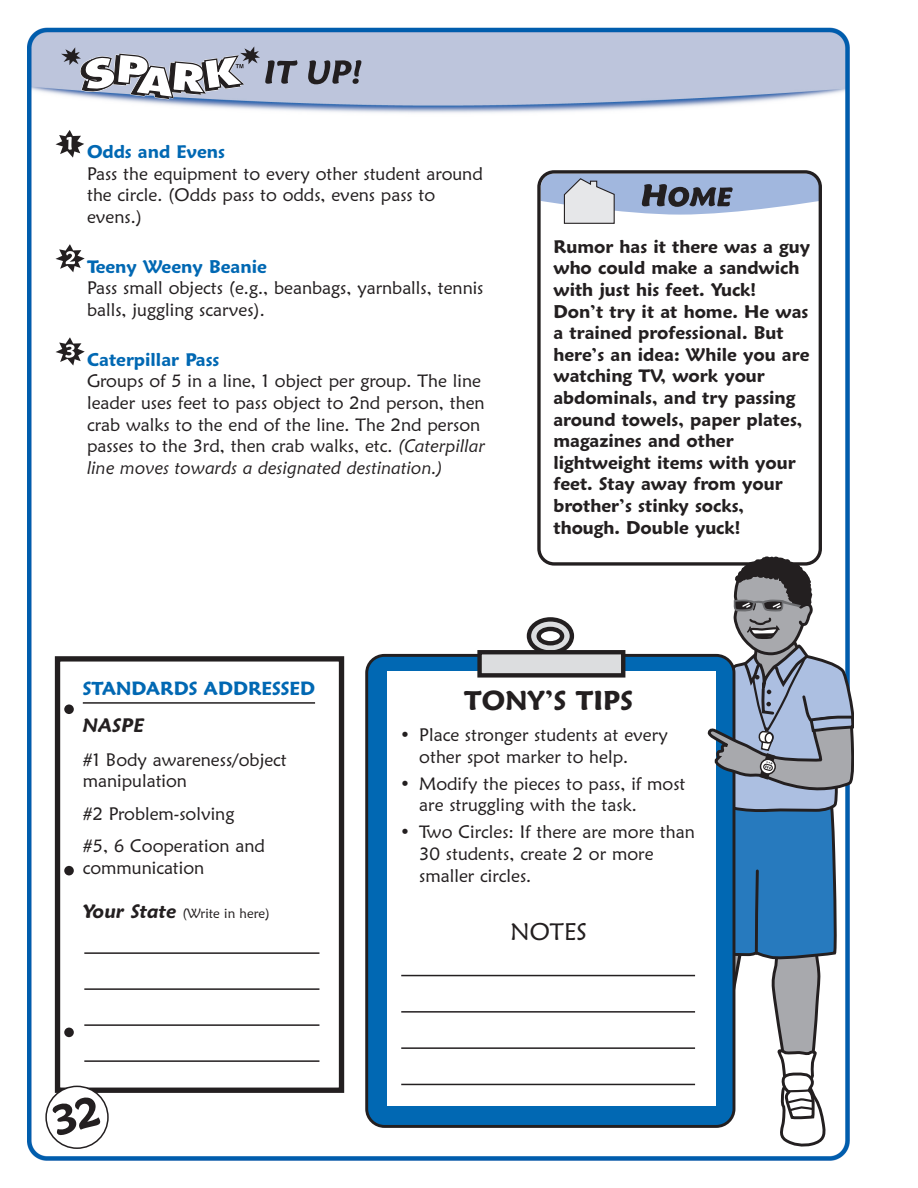
<style>
.page{position:relative;width:918px;height:1188px;background:#fff}
.page>*{position:absolute;margin:0;border:0;box-sizing:border-box;transform-origin:0 0}
.t1{font:600 27px "Maiandra GD";color:#231f20}
.t2{font:24px "Maiandra GD";color:#231f20}
.t3{font:italic 600 19.5px "Maiandra GD";color:#231f20}
.t4{font:600 18.75px "Maiandra GD";color:#0168b3}
.t5{font:18px/21.6px "Maiandra GD";color:#231f20}
.t6{font:600 18px/21.6px "Maiandra GD";color:#231f20}
.t7{font:600 18px "Maiandra GD";color:#0168b3}
.t8{font:13.5px "Maiandra GD";color:#231f20}
.s1{font-style:italic}
.s2{font-weight:600;font-style:italic;font-size:19.5px}
</style>
<div class="page">
<img style="left:27px;top:27px;width:823px;height:1134px">
<div style="left:55px;top:656px;width:289px;height:437px;border:5px solid #231f20"></div>
<hr style="left:83px;top:702px;width:232px;height:2px;background:#231f20">
<hr style="left:84px;top:1060px;width:235px;height:2px;background:#231f20">
<hr style="left:84px;top:1024px;width:235px;height:2px;background:#231f20">
<hr style="left:84px;top:988px;width:235px;height:2px;background:#231f20">
<hr style="left:84px;top:952px;width:235px;height:2px;background:#231f20">
<div style="left:64px;top:704px;width:10px;height:10px;background:#231f20;border-radius:50%"></div>
<div style="left:64px;top:866px;width:10px;height:9px;background:#231f20;border-radius:50%"></div>
<div style="left:64px;top:1028px;width:10px;height:9px;background:#231f20;border-radius:50%"></div>
<svg style="left:308px;top:60px;width:53px;height:24px"></svg>
<svg style="left:61px;top:46px;width:236px;height:53px"></svg>
<svg style="left:537px;top:170px;width:285px;height:396px"></svg>
<div style="left:367px;top:655px;width:367px;height:471px;background:#0168b3;border-radius:18px"></div>
<div style="left:365px;top:654px;width:370px;height:474px;border:3px solid #231f20;border-radius:18px"></div>
<svg style="left:529px;top:619px;width:43px;height:34px"></svg>
<div style="left:527px;top:617px;width:47px;height:38px;border:4px solid #231f20;border-radius:50%"></div>
<svg style="left:539px;top:629px;width:23px;height:14px"></svg>
<div style="left:537px;top:627px;width:27px;height:19px;border:4px solid #231f20;border-radius:50%"></div>
<div style="left:387px;top:672px;width:329px;height:434px;background:#fff"></div>
<div style="left:480px;top:652px;width:143px;height:23px;background:#dcdddf"></div>
<div style="left:477px;top:650px;width:148px;height:28px;border:4px solid #231f20"></div>
<svg style="left:705px;top:556px;width:149px;height:591px"></svg>
<hr style="left:401px;top:1084px;width:294px;height:1px;background:#231f20">
<hr style="left:401px;top:1047px;width:294px;height:2px;background:#231f20">
<hr style="left:401px;top:1011px;width:294px;height:2px;background:#231f20">
<hr style="left:401px;top:975px;width:294px;height:1px;background:#231f20">
<svg style="left:56px;top:337px;width:29px;height:29px"></svg>
<svg style="left:56px;top:244px;width:29px;height:28px"></svg>
<svg style="left:56px;top:130px;width:28px;height:28px"></svg>
<svg style="left:45px;top:1086px;width:64px;height:63px"></svg>
<p class="t7" style="left:87px;top:145px;width:139px">Odds and Evens</p>
<p class="t5" style="left:87px;top:164px;width:397px">Pass the equipment to every other student around the circle. (Odds pass to odds, evens pass to evens.)</p>
<p class="t7" style="left:87px;top:260px;width:181px">Teeny Weeny Beanie</p>
<p class="t5" style="left:87px;top:279px;width:398px">Pass small objects (e.g., beanbags, yarnballs, tennis balls, juggling scarves).</p>
<p class="t7" style="left:87px;top:353px;width:134px">Caterpillar Pass</p>
<p class="t5" style="left:87px;top:372px;width:400px">Groups of 5 in a line, 1 object per group. The line leader uses feet to pass object to 2nd person, then crab walks to the end of the line. The 2nd person passes to the 3rd, then crab walks, etc. <span class="s1">(Caterpillar line moves towards a designated destination.)</span></p>
<p class="t6" style="left:554px;top:238px;width:258px">Rumor has it there was a guy who could make a sandwich with just his feet. Yuck!<br>Don’t try it at home. He was a trained professional. But here’s an idea: While you are watching TV, work your abdominals, and try passing around towels, paper plates, magazines and other lightweight items with your feet. Stay away from your brother’s stinky socks, though. Double yuck!</p>
<p class="t4" style="left:83px;top:682px;width:234px">STANDARDS ADDRESSED</p>
<p class="t3" style="left:83px;top:718px;width:63px">NASPE</p>
<p class="t5" style="left:83px;top:750px;width:206px">#1 Body awareness/object manipulation</p>
<p class="t5" style="left:83px;top:799px;width:184px;line-height:32.4px">#2 Problem-solving<br>#5, 6 Cooperation and</p>
<p class="t5" style="left:83px;top:858px;width:123px">communication</p>
<p class="t8" style="left:83px;top:909px;width:189px"><span class="s2">Your State</span> (Write in here)</p>
<h1 class="t1" style="left:464px;top:691px;width:170px">TONY’S TIPS</h1>
<p class="t5" style="left:419px;top:726px;width:250px;text-indent:-20px">• Place stronger students at every other spot marker to help.</p>
<p class="t5" style="left:419px;top:775px;width:268px;text-indent:-20px">• Modify the pieces to pass, if most are struggling with the task.</p>
<p class="t5" style="left:419px;top:823px;width:277px;text-indent:-20px">• Two Circles: If there are more than<br>30 students, create 2 or more smaller circles.</p>
<h2 class="t2" style="left:510px;top:923px;width:78px">NOTES</h2>
</div>
